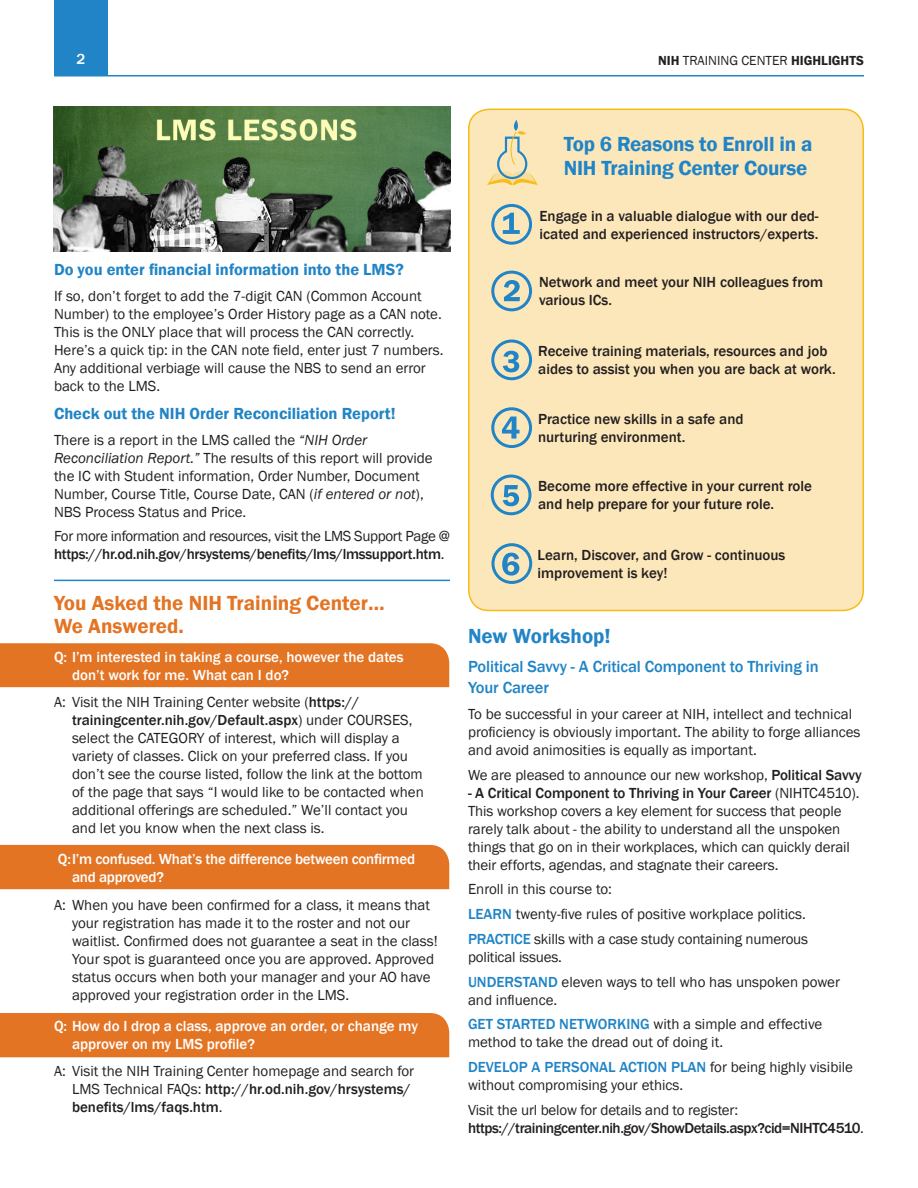
<style>
.page{position:relative;width:918px;height:1188px;background:#fff}
.page>*{position:absolute;margin:0;border:0;box-sizing:border-box;transform-origin:0 0}
.t1{font:600 21px/24px "Franklin Gothic";letter-spacing:-.01em;color:#2084c6}
.t2{font:600 21px/22.5px "Franklin Gothic";color:#e37424}
.t3{font:600 16.5px "Franklin Gothic";color:#2084c6}
.t4{font:500 16.5px/21px "Franklin Gothic";letter-spacing:-.005em;color:#2084c6}
.Body_Text{font:15px/18px "Franklin Gothic";color:#231f20}
.Body_Text-2{font:500 15px/18px "Franklin Gothic";color:#231f20}
.Body_Text-3{font:500 15px/18px "Franklin Gothic";color:#fff}
.Body_Text-4{font:500 15px/18px "Franklin Gothic";letter-spacing:-.02em;color:#231f20}
.Body_Text-5{font:500 15px/18px "Franklin Gothic";letter-spacing:-.03em;color:#231f20}
.t5{font:13.5px "Franklin Gothic";color:#231f20}
.s1{font-weight:600}
.s2{font-style:italic}
.s3{font-weight:400}
.s4{font-weight:500}
.s5{font-weight:500;color:#2084c6}
</style>
<div class="page">
<div style="left:54px;top:0;width:54px;height:76px;background:#2084c6"></div>
<hr style="left:54px;top:75px;width:810px;height:1px;background:#2084c6">
<div style="left:0;top:643px;width:449px;height:44px;background:#e37424"></div>
<div style="left:0;top:845px;width:449px;height:44px;background:#e37424"></div>
<div style="left:0;top:1013px;width:449px;height:44px;background:#e37424"></div>
<div style="left:469px;top:109px;width:394px;height:502px;background:#fce7ba;border-radius:20px"></div>
<div style="left:468px;top:109px;width:396px;height:502px;border:2px solid #f6bc17;border-radius:20px"></div>
<hr style="left:54px;top:580px;width:396px;height:1px;background:#2084c6">
<img style="left:54px;top:107px;width:396px;height:145px">
<svg style="left:487px;top:120px;width:51px;height:65px"></svg>
<svg style="left:503px;top:213px;width:17px;height:21px"></svg>
<div style="left:491px;top:204px;width:41px;height:41px;border:3px solid #2084c6;border-radius:50%"></div>
<svg style="left:504px;top:280px;width:16px;height:21px"></svg>
<div style="left:491px;top:271px;width:41px;height:40px;border:3px solid #2084c6;border-radius:50%"></div>
<svg style="left:503px;top:351px;width:16px;height:21px"></svg>
<div style="left:491px;top:340px;width:41px;height:40px;border:3px solid #2084c6;border-radius:50%"></div>
<svg style="left:503px;top:485px;width:16px;height:21px"></svg>
<div style="left:491px;top:475px;width:40px;height:40px;border:3px solid #2084c6;border-radius:50%"></div>
<svg style="left:502px;top:553px;width:17px;height:23px"></svg>
<div style="left:491px;top:543px;width:41px;height:41px;border:3px solid #2084c6;border-radius:50%"></div>
<div style="left:491px;top:407px;width:41px;height:41px;border:3px solid #2084c6;border-radius:50%"></div>
<svg style="left:502px;top:417px;width:18px;height:22px"></svg>
<p class="Body_Text-3" style="left:77px;top:50px;width:10px">2</p>
<p class="t5" style="left:658px;top:52px;width:207px"><span class="s1">NIH</span> TRAINING CENTER <span class="s1">HIGHLIGHTS</span></p>
<h1 class="t1" style="left:564px;top:132px;width:250px">Top 6 Reasons to Enroll in a<br>NIH Training Center Course</h1>
<h2 class="t3" style="left:54px;top:260px;width:351px">Do you enter financial information into the LMS?</h2>
<p class="Body_Text" style="left:54px;top:287px;width:391px">If so, don’t forget to add the 7-digit CAN (Common Account Number) to the employee’s Order History page as a CAN note.<br>This is the ONLY place that will process the CAN correctly.<br>Here’s a quick tip: in the CAN note field, enter just 7 numbers.<br>Any additional verbiage will cause the NBS to send an error back to the LMS.</p>
<h2 class="t3" style="left:54px;top:403px;width:343px">Check out the NIH Order Reconciliation Report!</h2>
<p class="Body_Text" style="left:54px;top:431px;width:380px">There is a report in the LMS called the <span class="s2">“NIH Order Reconciliation Report.”</span> The results of this report will provide the IC with Student information, Order Number, Document Number, Course Title, Course Date, CAN (<span class="s2">if entered or not</span>), NBS Process Status and Price.</p>
<p class="Body_Text-4" style="left:54px;top:528px;width:398px"><span class="s3">For more information and resources, visit the LMS Support Page @ </span>https://hr.od.nih.gov/hrsystems/benefits/lms/lmssupport.htm<span class="s3">.</span></p>
<h1 class="t2" style="left:54px;top:592px;width:332px">You Asked the NIH Training Center…<br>We Answered.</h1>
<p class="Body_Text-3" style="left:72px;top:648px;width:333px;text-indent:-18px">Q: I’m interested in taking a course, however the dates don’t work for me. What can I do?</p>
<p class="Body_Text" style="left:72px;top:694px;width:353px;text-indent:-18px">A: Visit the NIH Training Center website (<span class="s4">https:// trainingcenter.nih.gov/Default.aspx</span>) under COURSES, select the CATEGORY of interest, which will display a variety of classes. Click on your preferred class. If you don’t see the course listed, follow the link at the bottom of the page that says “I would like to be contacted when additional offerings are scheduled.” We’ll contact you and let you know when the next class is.</p>
<p class="Body_Text-3" style="left:72px;top:850px;width:345px;text-indent:-14px">Q: I’m confused. What’s the difference between confirmed and approved?</p>
<p class="Body_Text" style="left:72px;top:896px;width:367px;text-indent:-18px">A: When you have been confirmed for a class, it means that your registration has made it to the roster and not our waitlist. Confirmed does not guarantee a seat in the class!<br>Your spot is guaranteed once you are approved. Approved status occurs when both your manager and your AO have approved your registration order in the LMS.</p>
<p class="Body_Text-3" style="left:72px;top:1017px;width:348px;text-indent:-18px">Q: How do I drop a class, approve an order, or change my approver on my LMS profile?</p>
<p class="Body_Text" style="left:72px;top:1063px;width:344px;text-indent:-18px">A: Visit the NIH Training Center homepage and search for<br>LMS Technical FAQs: <span class="s4">http://hr.od.nih.gov/hrsystems/ benefits/lms/faqs.htm</span>.</p>
<p class="Body_Text-2" style="left:540px;top:207px;width:281px">Engage in a valuable dialogue with our ded&shy;icated and experienced instructors/experts.</p>
<p class="Body_Text-2" style="left:539px;top:273px;width:286px">Network and meet your NIH colleagues from various ICs.</p>
<p class="Body_Text-2" style="left:538px;top:342px;width:299px">Receive training materials, resources and job aides to assist you when you are back at work.</p>
<p class="Body_Text-2" style="left:538px;top:411px;width:207px">Practice new skills in a safe and nurturing environment.</p>
<p class="Body_Text-2" style="left:538px;top:477px;width:276px">Become more effective in your current role and help prepare for your future role.</p>
<p class="Body_Text-2" style="left:538px;top:546px;width:249px">Learn, Discover, and Grow - continuous improvement is key!</p>
<h1 class="t1" style="left:468px;top:625px;width:144px">New Workshop!</h1>
<h2 class="t4" style="left:468px;top:656px;width:352px">Political Savvy - A Critical Component to Thriving in<br>Your Career</h2>
<p class="Body_Text" style="left:468px;top:705px;width:394px">To be successful in your career at NIH, intellect and technical proficiency is obviously important. The ability to forge alliances and avoid animosities is equally as important.</p>
<p class="Body_Text" style="left:468px;top:766px;width:395px">We are pleased to announce our new workshop, <span class="s4">Political Savvy</span></p>
<p class="Body_Text" style="left:468px;top:784px;width:393px"><span class="s4">- A Critical Component to Thriving in Your Career</span> (NIHTC4510).<br>This workshop covers a key element for success that people rarely talk about - the ability to understand all the unspoken things that go on in their workplaces, which can quickly derail their efforts, agendas, and stagnate their careers.</p>
<p class="Body_Text" style="left:468px;top:881px;width:146px">Enroll in this course to:</p>
<p class="Body_Text" style="left:468px;top:906px;width:339px"><span class="s5">LEARN</span> twenty-five rules of positive workplace politics.</p>
<p class="Body_Text" style="left:468px;top:930px;width:342px"><span class="s5">PRACTICE</span> skills with a case study containing numerous political issues.</p>
<p class="Body_Text" style="left:468px;top:973px;width:374px"><span class="s5">UNDERSTAND</span> eleven ways to tell who has unspoken power and influence.</p>
<p class="Body_Text" style="left:468px;top:1016px;width:356px"><span class="s5">GET STARTED NETWORKING</span> with a simple and effective method to take the dread out of doing it.</p>
<p class="Body_Text" style="left:468px;top:1059px;width:387px"><span class="s5">DEVELOP A PERSONAL ACTION PLAN</span> for being highly visibile without compromising your ethics.</p>
<p class="Body_Text-5" style="left:468px;top:1101px;width:397px"><span class="s3">Visit the url below for details and to register: </span>https://trainingcenter.nih.gov/ShowDetails.aspx?cid=NIHTC4510<span class="s3">.</span></p>
</div>
